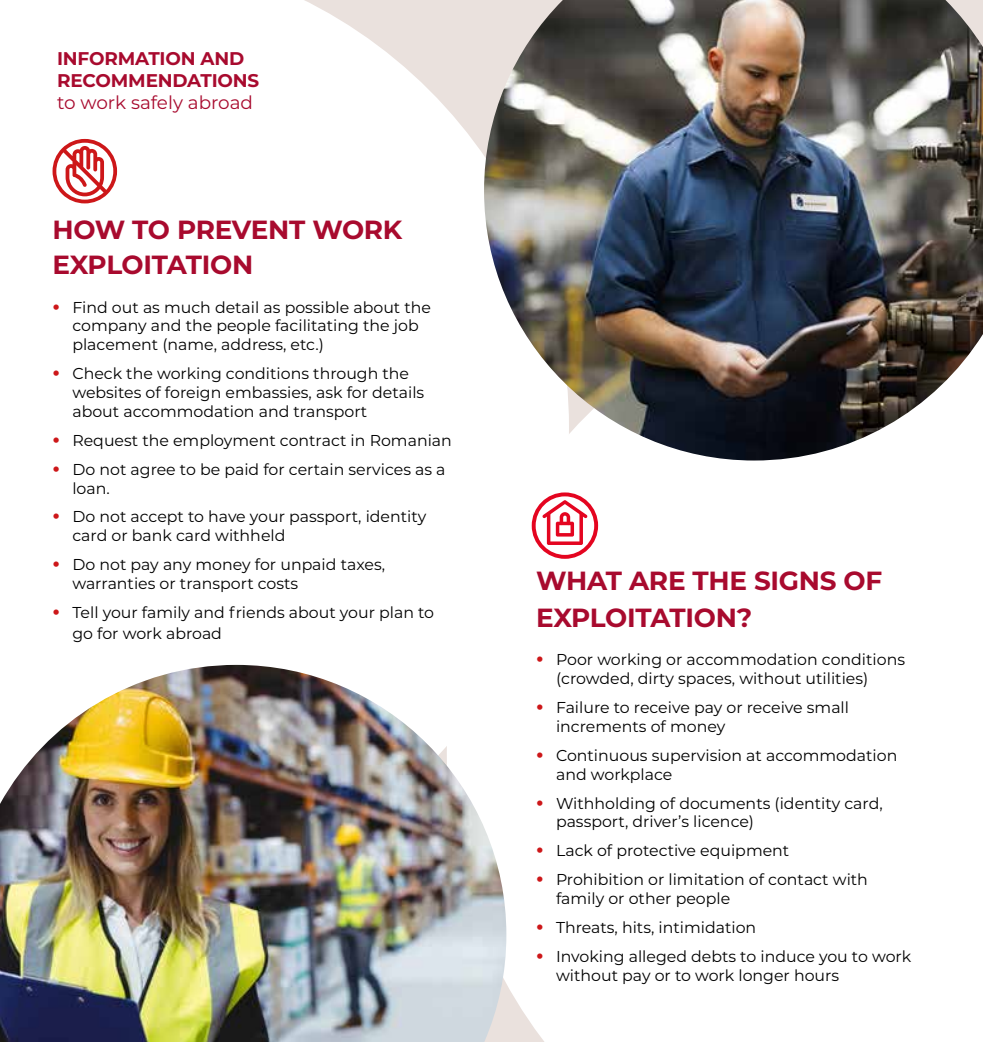
<style>
.page{position:relative;width:983px;height:1042px;background:#fff}
.page>*{position:absolute;margin:0;border:0;box-sizing:border-box;transform-origin:0 0}
.t1{font:700 26.25px/35px "Montserrat";letter-spacing:-.01em;color:#a80a2e}
.t2{font:700 18.38px/22.1px "Montserrat";letter-spacing:-.01em;color:#a80a2e}
.t3{font:18.38px "Montserrat";color:#a80a2e}
.t4{font:15.75px/18.9px "Montserrat";color:#000}
.s1{font-weight:700;font-size:21px;color:#cd1719}
</style>
<div class="page">
<svg style="left:80px;top:0;width:404px;height:665px"></svg>
<svg style="left:446px;top:276px;width:323px;height:766px"></svg>
<img style="left:484px;top:0;width:498px;height:460px">
<img style="left:0;top:665px;width:506px;height:377px">
<svg style="left:52px;top:139px;width:65px;height:64px"></svg>
<svg style="left:531px;top:492px;width:67px;height:67px"></svg>
<p class="t2" style="left:57px;top:48px;width:204px">INFORMATION AND<br>RECOMMENDATIONS</p>
<p class="t3" style="left:57px;top:94px;width:197px">to work safely abroad</p>
<h1 class="t1" style="left:53px;top:213px;width:351px">HOW TO PREVENT WORK<br>EXPLOITATION</h1>
<p class="t4" style="left:72px;top:298px;width:360px;text-indent:-20px"><span class="s1">•</span> Find out as much detail as possible about the company and the people facilitating the job placement (name, address, etc.)</p>
<p class="t4" style="left:72px;top:365px;width:353px;text-indent:-20px"><span class="s1">•</span> Check the working conditions through the websites of foreign embassies, ask for details about accommodation and transport</p>
<p class="t4" style="left:52px;top:431px;width:401px"><span class="s1">•</span> Request the employment contract in Romanian</p>
<p class="t4" style="left:72px;top:460px;width:374px;text-indent:-20px"><span class="s1">•</span> Do not agree to be paid for certain services as a loan.</p>
<p class="t4" style="left:72px;top:508px;width:355px;text-indent:-20px"><span class="s1">•</span> Do not accept to have your passport, identity card or bank card withheld</p>
<p class="t4" style="left:72px;top:555px;width:314px;text-indent:-20px"><span class="s1">•</span> Do not pay any money for unpaid taxes, warranties or transport costs</p>
<p class="t4" style="left:72px;top:602px;width:363px;line-height:21px;text-indent:-20px"><span class="s1">•</span> Tell your family and friends about your plan to go for work abroad</p>
<h1 class="t1" style="left:536px;top:563px;width:347px;line-height:36.8px">WHAT ARE THE SIGNS OF<br>EXPLOITATION?</h1>
<p class="t4" style="left:556px;top:651px;width:350px;text-indent:-20px"><span class="s1">•</span> Poor working or accommodation conditions (crowded, dirty spaces, without utilities)</p>
<p class="t4" style="left:556px;top:698px;width:294px;text-indent:-20px"><span class="s1">•</span> Failure to receive pay or receive small increments of money</p>
<p class="t4" style="left:556px;top:746px;width:343px;text-indent:-20px"><span class="s1">•</span> Continuous supervision at accommodation and workplace</p>
<p class="t4" style="left:556px;top:794px;width:328px;text-indent:-20px"><span class="s1">•</span> Withholding of documents (identity card, passport, driver’s licence)</p>
<p class="t4" style="left:536px;top:842px;width:254px"><span class="s1">•</span> Lack of protective equipment</p>
<p class="t4" style="left:556px;top:870px;width:313px;text-indent:-20px"><span class="s1">•</span> Prohibition or limitation of contact with family or other people</p>
<p class="t4" style="left:536px;top:918px;width:221px"><span class="s1">•</span> Threats, hits, intimidation</p>
<p class="t4" style="left:556px;top:947px;width:356px;text-indent:-20px"><span class="s1">•</span> Invoking alleged debts to induce you to work without pay or to work longer hours</p>
</div>
